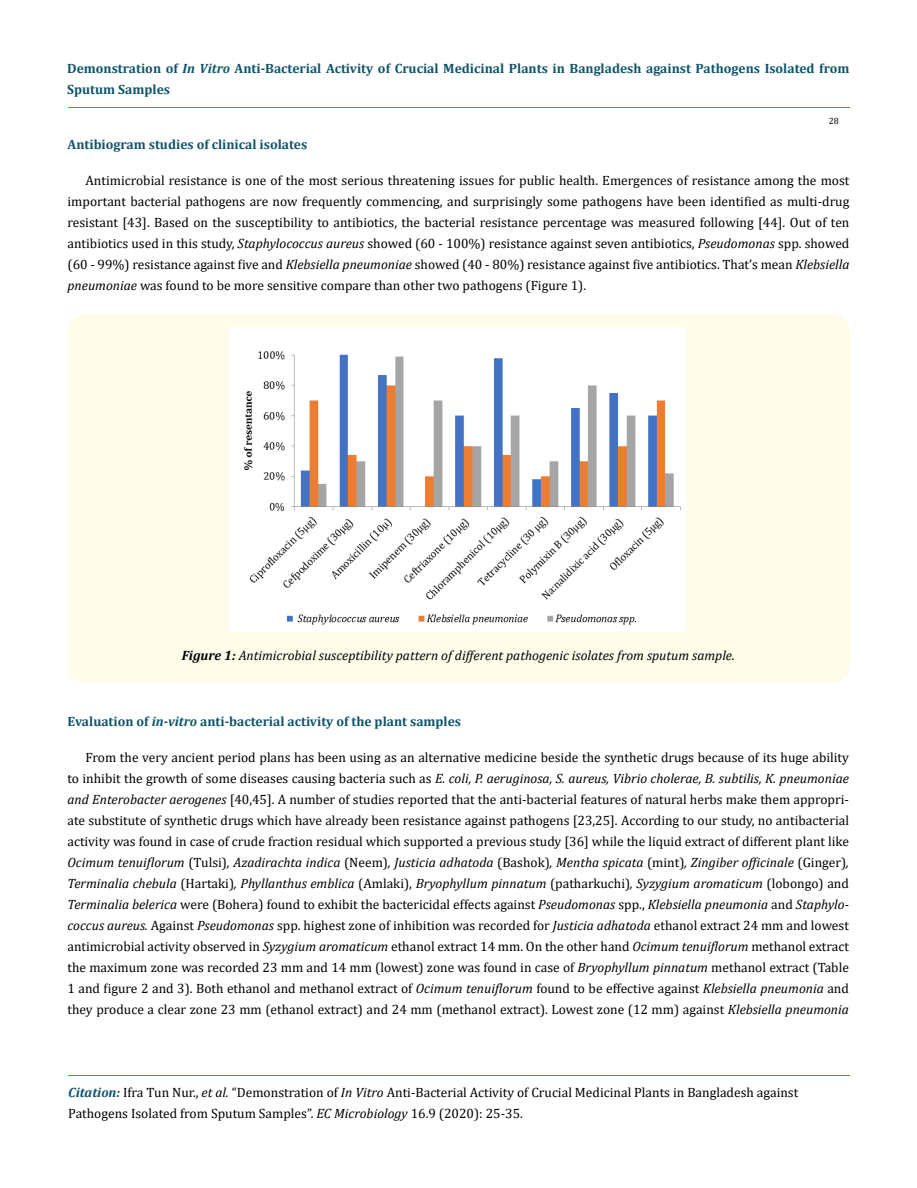
<style>
.page{position:relative;width:917px;height:1188px;background:#fff}
.page>*{position:absolute;margin:0;border:0;box-sizing:border-box;transform-origin:0 0}
.t1{font:13.5px/21px "Cambria";color:#000;text-align:justify}
.t2{font:700 13.5px/21px "Cambria";color:#0e546a}
.t3{font:italic 13.5px "Cambria";color:#000}
.t4{font:9px "Cambria";color:#000}
.s1{font-style:italic}
.s2{font-weight:700}
.s3{font-weight:700;font-style:italic;color:#0e546a}
</style>
<div class="page">
<hr style="left:68px;top:108px;width:781px;height:1px;background:#e05d1a">
<hr style="left:68px;top:1076px;width:781px;height:1px;background:#e05d1a">
<div style="left:68px;top:314px;width:782px;height:369px;background:#fffde9;border-radius:18px"></div>
<img style="left:230px;top:327px;width:456px;height:304px">
<p class="t2" style="left:67px;top:58px;width:783px">Demonstration of <span class="s1">In Vitro</span> Anti-Bacterial Activity of Crucial Medicinal Plants in Bangladesh against Pathogens Isolated from<br>Sputum Samples</p>
<p class="t4" style="left:828px;top:116px;width:11px">28</p>
<p class="t2" style="left:68px;top:133px;width:241px">Antibiogram studies of clinical isolates</p>
<p class="t1" style="left:68px;top:170px;width:783px;text-indent:18px">Antimicrobial resistance is one of the most serious threatening issues for public health. Emergences of resistance among the most important bacterial pathogens are now frequently commencing, and surprisingly some pathogens have been identified as multi-drug resistant [43]. Based on the susceptibility to antibiotics, the bacterial resistance percentage was measured following [44]. Out of ten antibiotics used in this study, <span class="s1">Staphylococcus aureus</span> showed (60 - 100%) resistance against seven antibiotics, <span class="s1">Pseudomonas</span> spp. showed (60 - 99%) resistance against five and <span class="s1">Klebsiella pneumoniae</span> showed (40 - 80%) resistance against five antibiotics. That’s mean <span class="s1">Klebsiella pneumoniae</span> was found to be more sensitive compare than other two pathogens (Figure 1).</p>
<p class="t3" style="left:182px;top:646px;width:554px"><span class="s2">Figure 1:</span> Antimicrobial susceptibility pattern of different pathogenic isolates from sputum sample.</p>
<p class="t2" style="left:68px;top:710px;width:395px">Evaluation of <span class="s1">in-vitro</span> anti-bacterial activity of the plant samples</p>
<p class="t1" style="left:67px;top:747px;width:783px;text-indent:18px">From the very ancient period plans has been using as an alternative medicine beside the synthetic drugs because of its huge ability to inhibit the growth of some diseases causing bacteria such as <span class="s1">E. coli, P. aeruginosa, S. aureus, Vibrio cholerae, B. subtilis, K. pneumoniae and Enterobacter aerogenes</span> [40,45]. A number of studies reported that the anti-bacterial features of natural herbs make them appropri&shy;ate substitute of synthetic drugs which have already been resistance against pathogens [23,25]. According to our study, no antibacterial activity was found in case of crude fraction residual which supported a previous study [36] while the liquid extract of different plant like <span class="s1">Ocimum tenuiflorum</span> (Tulsi)<span class="s1">, Azadirachta indica</span> (Neem)<span class="s1">, Justicia adhatoda</span> (Bashok)<span class="s1">, Mentha spicata</span> (mint)<span class="s1">, Zingiber officinale</span> (Ginger)<span class="s1">, Terminalia chebula</span> (Hartaki)<span class="s1">, Phyllanthus emblica</span> (Amlaki), <span class="s1">Bryophyllum pinnatum</span> (patharkuchi)<span class="s1">, Syzygium aromaticum</span> (lobongo) and <span class="s1">Terminalia belerica</span> were (Bohera) found to exhibit the bactericidal effects against <span class="s1">Pseudomonas</span> spp., <span class="s1">Klebsiella pneumonia</span> and <span class="s1">Staphylo&shy;coccus aureus.</span> Against <span class="s1">Pseudomonas</span> spp. highest zone of inhibition was recorded for <span class="s1">Justicia adhatoda</span> ethanol extract 24 mm and lowest antimicrobial activity observed in <span class="s1">Syzygium aromaticum</span> ethanol extract 14 mm. On the other hand <span class="s1">Ocimum tenuiflorum</span> methanol extract the maximum zone was recorded 23 mm and 14 mm (lowest) zone was found in case of <span class="s1">Bryophyllum pinnatum</span> methanol extract (Table 1 and figure 2 and 3). Both ethanol and methanol extract of <span class="s1">Ocimum tenuiflorum</span> found to be effective against <span class="s1">Klebsiella pneumonia</span> and they produce a clear zone 23 mm (ethanol extract) and 24 mm (methanol extract). Lowest zone (12 mm) against <span class="s1">Klebsiella pneumonia</span></p>
<p class="t1" style="left:68px;top:1082px;width:731px"><span class="s3">Citation:</span> Ifra Tun Nur., <span class="s1">et al.</span> “Demonstration of <span class="s1">In Vitro</span> Anti-Bacterial Activity of Crucial Medicinal Plants in Bangladesh against<br>Pathogens Isolated from Sputum Samples”. <span class="s1">EC Microbiology</span> 16.9 (2020): 25-35.</p>
</div>
